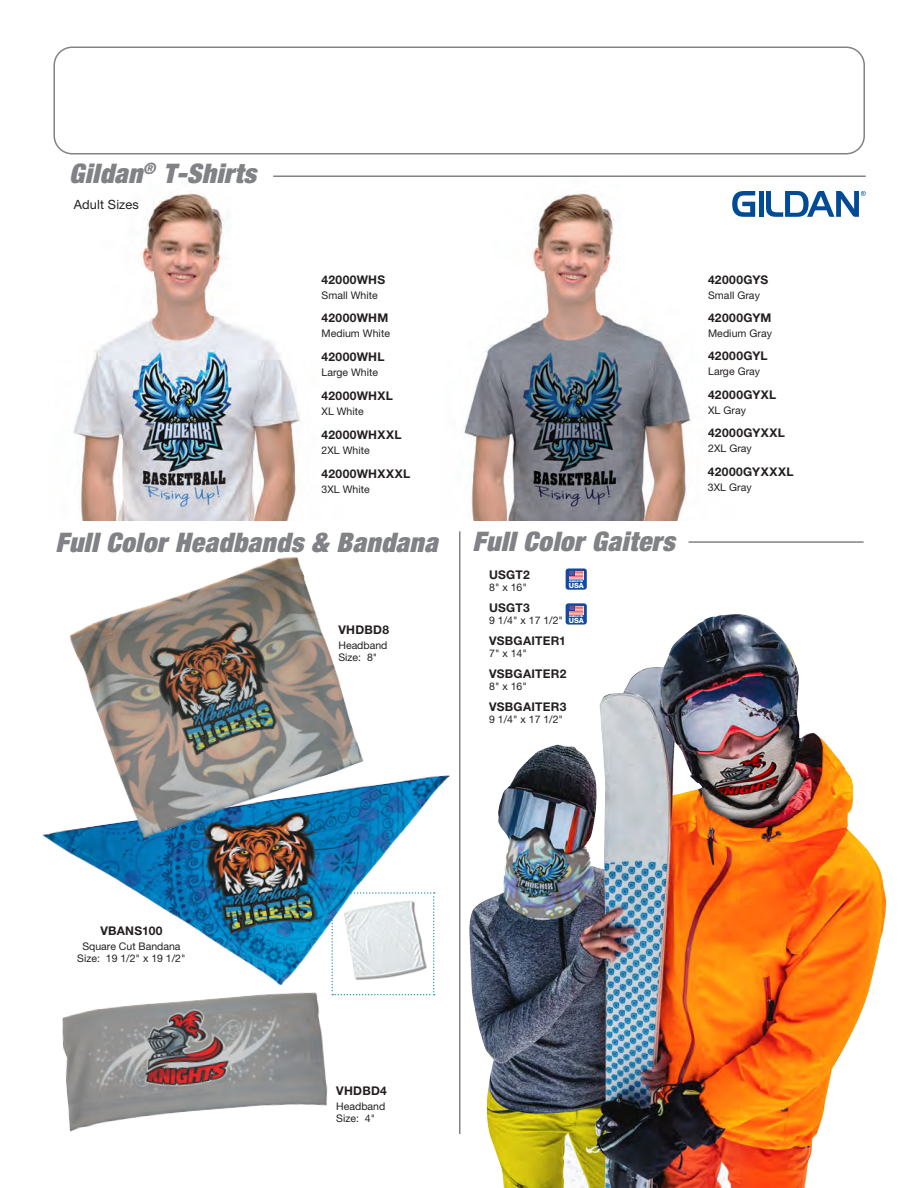
<style>
.page{position:relative;width:918px;height:1188px;background:#fff}
.page>*{position:absolute;margin:0;border:0;box-sizing:border-box;transform-origin:0 0}
.t1{font:italic 900 condensed 27px "Helvetica Neue LT Std";letter-spacing:.02em;color:#808285}
.Part_____Description_1_New{font:12.75px "Helvetica Neue LT Std";letter-spacing:.015em;color:#231f20}
.Part_number_Description_Left{font:700 12px "Helvetica Neue LT Std";letter-spacing:.03em;color:#231f20}
.Part_____Description_1_New-2{font:700 12px "Helvetica Neue LT Std";letter-spacing:.02em;color:#231f20}
.Center_Part_____Description{font:700 12px "Helvetica Neue LT Std";letter-spacing:.025em;color:#231f20}
.Part_number_Description_Left-2{font:10.5px "Helvetica Neue LT Std";letter-spacing:.005em;color:#231f20}
.Part_____Description_1_New-3{font:10.5px/12px "Helvetica Neue LT Std";color:#231f20}
.Center_Part_____Description-2{font:10.5px/12px "Helvetica Neue LT Std";color:#231f20;text-align:center}
.t2{font:800 7.2px "Helvetica Neue LT Std";color:#fff}
.t3{font:italic 900 condensed 3px "Helvetica Neue LT Std";color:#fff}
</style>
<div class="page">
<img style="left:459px;top:531px;width:428px;height:657px">
<div style="left:53px;top:46px;width:812px;height:108px;border:2px solid #808285;border-radius:18px"></div>
<img style="left:42px;top:767px;width:436px;height:252px">
<img style="left:44px;top:978px;width:303px;height:154px">
<img style="left:54px;top:557px;width:335px;height:300px">
<div style="left:566px;top:568px;width:21px;height:22px;background:#114aa0;border-radius:3px"></div>
<svg style="left:569px;top:571px;width:14px;height:9px"></svg>
<div style="left:566px;top:603px;width:21px;height:22px;background:#114aa0;border-radius:3px"></div>
<svg style="left:569px;top:606px;width:14px;height:9px"></svg>
<img style="left:464px;top:193px;width:229px;height:328px">
<img style="left:73px;top:191px;width:227px;height:330px">
<svg style="left:732px;top:191px;width:23px;height:26px"></svg>
<div style="left:759px;top:191px;width:5px;height:26px;background:#014b96"></div>
<svg style="left:766px;top:191px;width:100px;height:26px"></svg>
<hr style="left:273px;top:176px;width:593px;height:1px;background:#808285">
<p class="t1" style="left:69px;top:156px;width:188px">Gildan<sup>®</sup> T-Shirts</p>
<p class="Part_____Description_1_New" style="left:74px;top:196px;width:67px">Adult Sizes</p>
<p class="Part_number_Description_Left" style="left:322px;top:272px;width:65px">42000WHS</p>
<p class="Part_number_Description_Left-2" style="left:322px;top:289px;width:58px">Small White</p>
<p class="Part_number_Description_Left" style="left:322px;top:311px;width:68px">42000WHM</p>
<p class="Part_number_Description_Left-2" style="left:322px;top:327px;width:70px">Medium White</p>
<p class="Part_number_Description_Left" style="left:322px;top:350px;width:65px">42000WHL</p>
<p class="Part_number_Description_Left-2" style="left:322px;top:366px;width:58px">Large White</p>
<p class="Part_number_Description_Left" style="left:322px;top:389px;width:73px">42000WHXL</p>
<p class="Part_number_Description_Left-2" style="left:322px;top:405px;width:44px">XL White</p>
<p class="Part_number_Description_Left" style="left:322px;top:428px;width:82px">42000WHXXL</p>
<p class="Part_number_Description_Left-2" style="left:322px;top:444px;width:50px">2XL White</p>
<p class="Part_number_Description_Left" style="left:322px;top:467px;width:90px">42000WHXXXL</p>
<p class="Part_number_Description_Left-2" style="left:322px;top:483px;width:50px">3XL White</p>
<p class="t1" style="left:56px;top:525px;width:384px">Full Color Headbands &amp; Bandana</p>
<p class="t1" style="left:473px;top:524px;width:204px">Full Color Gaiters</p>
<p class="Part_____Description_1_New-2" style="left:489px;top:567px;width:42px">USGT2</p>
<p class="Part_____Description_1_New-3" style="left:489px;top:581px;width:39px">8" x 16"</p>
<p class="Part_____Description_1_New-2" style="left:489px;top:600px;width:42px">USGT3</p>
<p class="Part_____Description_1_New-3" style="left:489px;top:614px;width:75px">9 1/4" x 17 1/2"</p>
<p class="Part_____Description_1_New-2" style="left:489px;top:633px;width:78px">VSBGAITER1</p>
<p class="Part_____Description_1_New-3" style="left:489px;top:647px;width:39px">7" x 14"</p>
<p class="Part_____Description_1_New-2" style="left:489px;top:666px;width:79px">VSBGAITER2</p>
<p class="Part_____Description_1_New-3" style="left:489px;top:680px;width:39px">8" x 16"</p>
<p class="Part_____Description_1_New-2" style="left:489px;top:699px;width:79px">VSBGAITER3</p>
<p class="Part_____Description_1_New-3" style="left:489px;top:713px;width:75px">9 1/4" x 17 1/2"</p>
<p class="t3" style="left:569px;top:579px;width:16px">made in the</p>
<p class="t2" style="left:569px;top:581px;width:17px">USA</p>
<p class="t3" style="left:569px;top:614px;width:16px">made in the</p>
<p class="t2" style="left:569px;top:616px;width:17px">USA</p>
<p class="Part_____Description_1_New-2" style="left:338px;top:623px;width:52px">VHDBD8</p>
<p class="Part_____Description_1_New-3" style="left:338px;top:639px;width:51px">Headband<br>Size: 8"</p>
<p class="Part_number_Description_Left" style="left:708px;top:272px;width:62px">42000GYS</p>
<p class="Part_number_Description_Left-2" style="left:708px;top:289px;width:53px">Small Gray</p>
<p class="Part_number_Description_Left" style="left:708px;top:310px;width:65px">42000GYM</p>
<p class="Part_number_Description_Left-2" style="left:708px;top:327px;width:65px">Medium Gray</p>
<p class="Part_number_Description_Left" style="left:708px;top:349px;width:61px">42000GYL</p>
<p class="Part_number_Description_Left-2" style="left:708px;top:365px;width:54px">Large Gray</p>
<p class="Part_number_Description_Left" style="left:708px;top:387px;width:70px">42000GYXL</p>
<p class="Part_number_Description_Left-2" style="left:708px;top:404px;width:39px">XL Gray</p>
<p class="Part_number_Description_Left" style="left:708px;top:426px;width:78px">42000GYXXL</p>
<p class="Part_number_Description_Left-2" style="left:708px;top:442px;width:45px">2XL Gray</p>
<p class="Part_number_Description_Left" style="left:708px;top:464px;width:87px">42000GYXXXL</p>
<p class="Part_number_Description_Left-2" style="left:708px;top:481px;width:45px">3XL Gray</p>
<p class="Center_Part_____Description" style="left:100px;top:924px;width:64px">VBANS100</p>
<p class="Center_Part_____Description-2" style="left:77px;top:940px;width:110px">Square Cut Bandana<br>Size: 19 1/2" x 19 1/2"</p>
<p class="Part_____Description_1_New-2" style="left:336px;top:1083px;width:52px">VHDBD4</p>
<p class="Part_____Description_1_New-3" style="left:336px;top:1100px;width:51px">Headband<br>Size: 4"</p>
</div>
